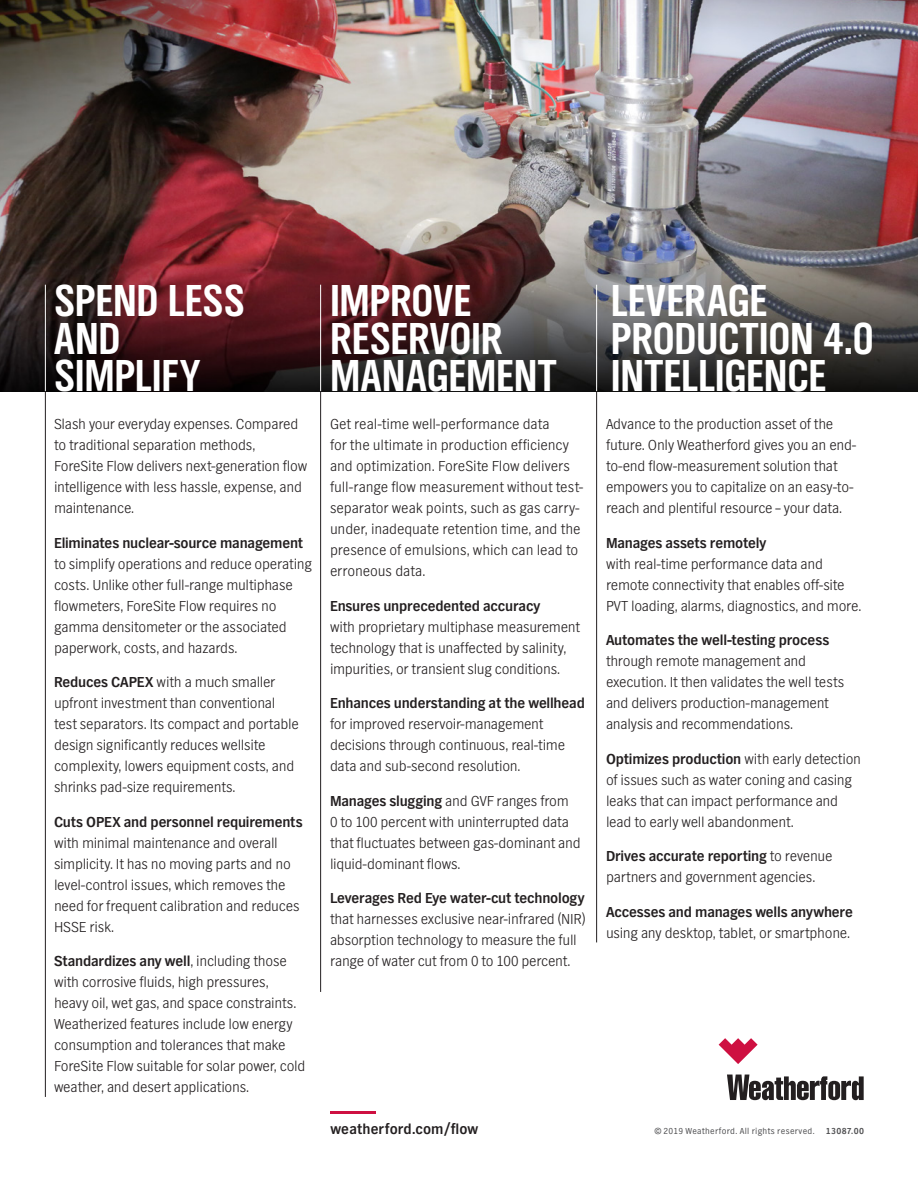
<style>
.page{position:relative;width:918px;height:1188px;background:#fff}
.page>*{position:absolute;margin:0;border:0;box-sizing:border-box;transform-origin:0 0}
.t1{font:46.5px/37.5px "TV Nord EF Bold Con";letter-spacing:.005em;color:#fff}
.BODY_COPY{font:300 15px/21px "TV Nord EF";letter-spacing:-.015em;color:#231f20}
.t2{font:700 15px "TV Nord EF";letter-spacing:.01em;color:#231f20}
.Disclaimer{font:9px "TV Nord EF";letter-spacing:.04em;color:#4d4d4f}
.Disclaimer-2{font:700 9px "TV Nord EF";letter-spacing:.03em;color:#4d4d4f}
.s1{font-weight:700}
</style>
<div class="page">
<img style="left:0;top:0;width:918px;height:391px">
<svg style="left:719px;top:1038px;width:39px;height:26px"></svg>
<svg style="left:727px;top:1075px;width:137px;height:25px"></svg>
<hr style="left:45px;top:285px;width:1px;height:106px;background:#fff">
<hr style="left:320px;top:285px;width:1px;height:106px;background:#fff">
<hr style="left:596px;top:285px;width:1px;height:106px;background:#fff">
<hr style="left:596px;top:391px;width:1px;height:551px;background:#231f20">
<hr style="left:330px;top:1111px;width:46px;height:2px;background:#ce1041">
<hr style="left:320px;top:391px;width:1px;height:601px;background:#231f20">
<hr style="left:45px;top:391px;width:1px;height:706px;background:#231f20">
<p class="t1" style="left:54px;top:283px;width:192px">SPEND LESS<br>AND<br>SIMPLIFY</p>
<p class="t1" style="left:330px;top:283px;width:228px">IMPROVE<br>RESERVOIR<br>MANAGEMENT</p>
<p class="t1" style="left:611px;top:283px;width:264px">LEVERAGE<br>PRODUCTION 4.0<br>INTELLIGENCE</p>
<p class="BODY_COPY" style="left:54px;top:414px;width:255px">Slash your everyday expenses. Compared to traditional separation methods, ForeSite Flow delivers next-generation flow intelligence with less hassle, expense, and maintenance.</p>
<p class="BODY_COPY" style="left:54px;top:533px;width:259px"><span class="s1">Eliminates nuclear-source management </span>to simplify operations and reduce operating costs. Unlike other full-range multiphase flowmeters, ForeSite Flow requires no gamma densitometer or the associated paperwork, costs, and hazards.</p>
<p class="BODY_COPY" style="left:54px;top:672px;width:246px"><span class="s1">Reduces CAPEX</span> with a much smaller upfront investment than conventional test separators. Its compact and portable design significantly reduces wellsite complexity, lowers equipment costs, and shrinks pad-size requirements.</p>
<p class="BODY_COPY" style="left:54px;top:812px;width:250px"><span class="s1">Cuts OPEX and personnel requirements </span>with minimal maintenance and overall simplicity. It has no moving parts and no level-control issues, which removes the need for frequent calibration and reduces HSSE risk.</p>
<p class="BODY_COPY" style="left:54px;top:951px;width:253px"><span class="s1">Standardizes any well</span>, including those with corrosive fluids, high pressures, heavy oil, wet gas, and space constraints.<br>Weatherized features include low energy consumption and tolerances that make ForeSite Flow suitable for solar power, cold weather, and desert applications.</p>
<p class="BODY_COPY" style="left:330px;top:414px;width:255px">Get real-time well-performance data<br>for the ultimate in production efficiency and optimization. ForeSite Flow delivers full-range flow measurement without test&shy;separator weak points, such as gas carry&shy;under, inadequate retention time, and the presence of emulsions, which can lead to erroneous data.</p>
<p class="BODY_COPY" style="left:330px;top:596px;width:251px"><span class="s1">Ensures unprecedented accuracy<br></span>with proprietary multiphase measurement technology that is unaffected by salinity, impurities, or transient slug conditions.</p>
<p class="BODY_COPY" style="left:330px;top:693px;width:256px"><span class="s1">Enhances understanding at the wellhead </span>for improved reservoir-management decisions through continuous, real-time data and sub-second resolution.</p>
<p class="BODY_COPY" style="left:330px;top:791px;width:252px"><span class="s1">Manages slugging</span> and GVF ranges from<br>0 to 100 percent with uninterrupted data that fluctuates between gas-dominant and liquid-dominant flows.</p>
<p class="BODY_COPY" style="left:330px;top:888px;width:257px"><span class="s1">Leverages Red Eye water-cut technology </span>that harnesses exclusive near-infrared (NIR) absorption technology to measure the full range of water cut from 0 to 100 percent.</p>
<p class="t2" style="left:330px;top:1121px;width:149px">weatherford.com/flow</p>
<p class="BODY_COPY" style="left:606px;top:414px;width:252px">Advance to the production asset of the future. Only Weatherford gives you an end&shy;to-end flow-measurement solution that empowers you to capitalize on an easy-to&shy;reach and plentiful resource – your data.</p>
<p class="BODY_COPY" style="left:606px;top:533px;width:257px"><span class="s1">Manages assets remotely<br></span>with real-time performance data and remote connectivity that enables off-site PVT loading, alarms, diagnostics, and more.</p>
<p class="BODY_COPY" style="left:606px;top:630px;width:240px"><span class="s1">Automates the well-testing process </span>through remote management and execution. It then validates the well tests and delivers production-management analysis and recommendations.</p>
<p class="BODY_COPY" style="left:606px;top:749px;width:257px"><span class="s1">Optimizes production</span> with early detection of issues such as water coning and casing leaks that can impact performance and lead to early well abandonment.</p>
<p class="BODY_COPY" style="left:606px;top:846px;width:228px"><span class="s1">Drives accurate reporting</span> to revenue partners and government agencies.</p>
<p class="BODY_COPY" style="left:606px;top:902px;width:248px"><span class="s1">Accesses and manages wells anywhere </span>using any desktop, tablet, or smartphone.</p>
<p class="Disclaimer" style="left:655px;top:1126px;width:161px">© 2019 Weatherford. All rights reserved.</p>
<p class="Disclaimer-2" style="left:826px;top:1126px;width:40px">13087.00</p>
</div>
